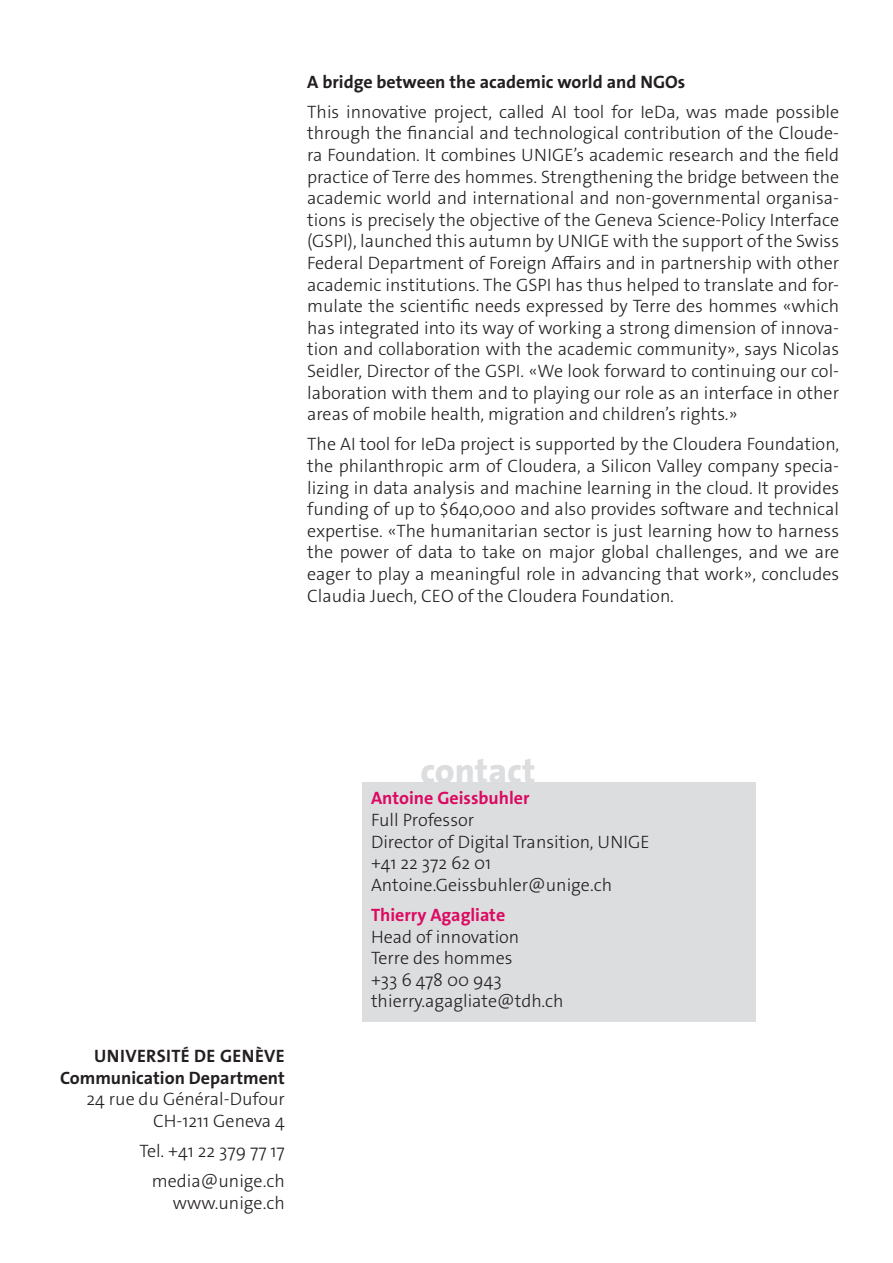
<style>
.page{position:relative;width:893px;height:1263px;background:#fff}
.page>*{position:absolute;margin:0;border:0;box-sizing:border-box;transform-origin:0 0}
._4__texte_courant{font:800 35.7px "The Sans Os F";color:#dcdddf}
._4__texte_courant-2{font:300 18px/21.6px "The Sans Os F";color:#231f20;text-align:justify}
.texte_courant{font:300 18px/21.6px "The Sans Os F";color:#231f20;text-align:right}
._4__texte_courant-3{font:700 18px "The Sans Os F";color:#231f20}
.texte_courant-2{font:700 18px "The Sans Os F";letter-spacing:.02em;color:#231f20}
.s1{font-weight:700}
.s2{font-weight:700;color:#db0a62}
</style>
<div class="page">
<div style="left:362px;top:783px;width:394px;height:239px;background:#dcdddf"></div>
<p class="_4__texte_courant-3" style="left:307px;top:70px;width:380px">A bridge between the academic world and NGOs</p>
<p class="_4__texte_courant-2" style="left:307px;top:101px;width:533px">This innovative project, called AI tool for IeDa, was made possible through the financial and technological contribution of the Cloude&shy;ra Foundation. It combines UNIGE’s academic research and the field practice of Terre des hommes. Strengthening the bridge between the academic world and international and non-governmental organisa&shy;tions is precisely the objective of the Geneva Science-Policy Interface (GSPI), launched this autumn by UNIGE with the support of the Swiss Federal Department of Foreign Affairs and in partnership with other academic institutions. The GSPI has thus helped to translate and for&shy;mulate the scientific needs expressed by Terre des hommes «which has integrated into its way of working a strong dimension of innova&shy;tion and collaboration with the academic community», says Nicolas Seidler, Director of the GSPI. «We look forward to continuing our col&shy;laboration with them and to playing our role as an interface in other areas of mobile health, migration and children’s rights.»</p>
<p class="_4__texte_courant-2" style="left:307px;top:434px;width:533px">The AI tool for IeDa project is supported by the Cloudera Foundation, the philanthropic arm of Cloudera, a Silicon Valley company specia&shy;lizing in data analysis and machine learning in the cloud. It provides funding of up to $640,000 and also provides software and technical expertise. «The humanitarian sector is just learning how to harness the power of data to take on major global challenges, and we are eager to play a meaningful role in advancing that work», concludes Claudia Juech, CEO of the Cloudera Foundation.</p>
<p class="texte_courant-2" style="left:94px;top:1044px;width:192px">UNIVERSITÉ DE GENÈVE</p>
<p class="texte_courant" style="left:60px;top:1067px;width:226px"><span class="s1">Communication Department<br></span>24 rue du Général-Dufour<br>CH-1211 Geneva 4</p>
<p class="texte_courant" style="left:139px;top:1140px;width:147px">Tel. +41 22 379 77 17</p>
<p class="texte_courant" style="left:152px;top:1170px;width:135px">media@unige.ch www.unige.ch</p>
<p class="_4__texte_courant" style="left:421px;top:748px;width:116px">contact</p>
<p class="_4__texte_courant-2" style="left:371px;top:788px;width:280px;text-align:left"><span class="s2">Antoine Geissbuhler<br></span>Full Professor<br>Director of Digital Transition, UNIGE +41 22 372 62 01<br>Antoine.Geissbuhler@unige.ch</p>
<p class="_4__texte_courant-2" style="left:371px;top:904px;width:194px;text-align:left"><span class="s2">Thierry Agagliate<br></span>Head of innovation<br>Terre des hommes<br>+33 6 478 00 943 thierry.agagliate@tdh.ch</p>
</div>
